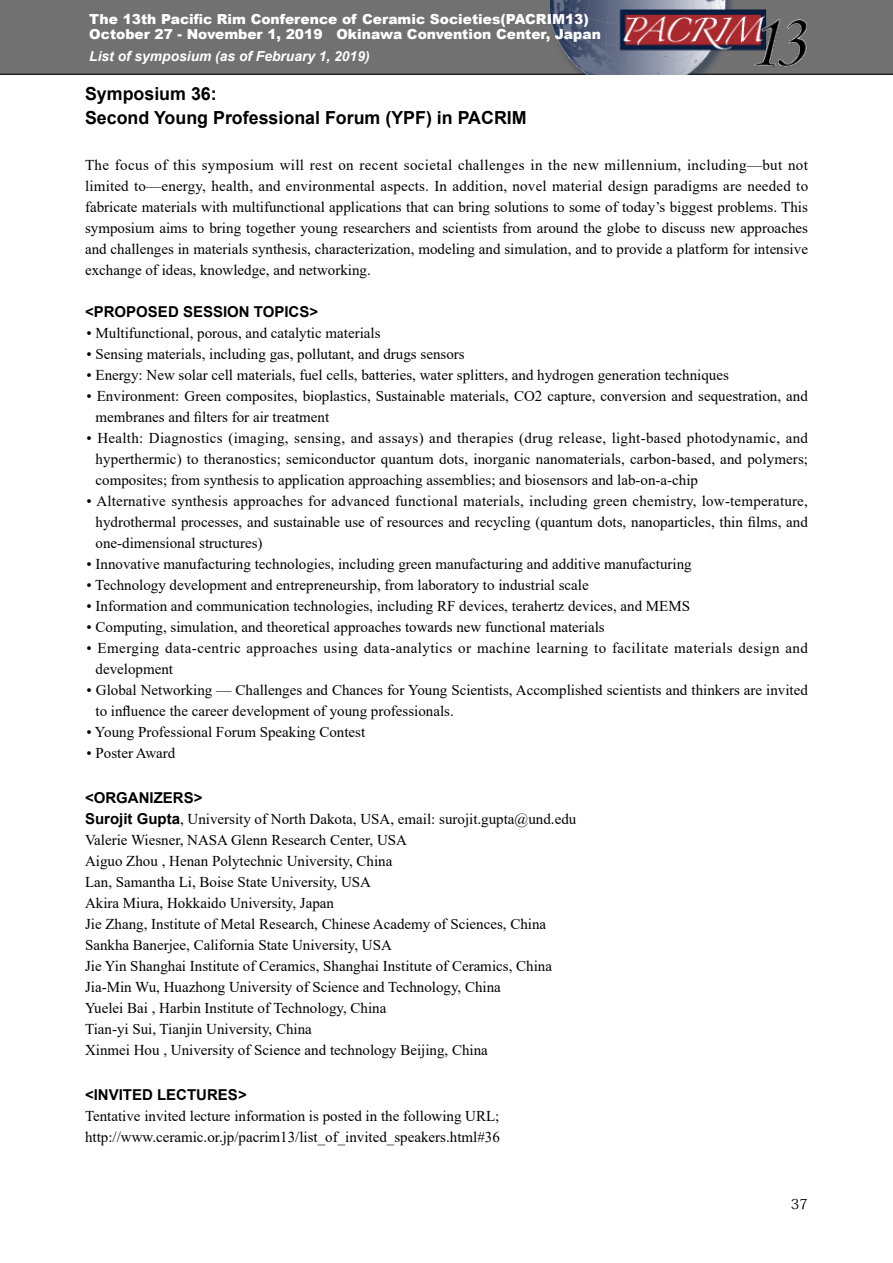
<style>
.page{position:relative;width:893px;height:1263px;background:#fff}
.page>*{position:absolute;margin:0;border:0;box-sizing:border-box;transform-origin:0 0}
.t1{font:700 18px/24px "Arial";color:#000}
.t2{font:15px/21px "Times New Roman";color:#000}
.t3{font:15px/21px "Times New Roman";letter-spacing:.03em;color:#000}
.t4{font:700 15px "Arial";color:#000}
.t5{font:900 13.8px/15px "Arial";color:#fff}
.t6{font:italic 700 13.8px "Arial";color:#fff}
.t7{font:13.8px "Koz Min Pr 6 N";color:#000}
.s1{font-family:"Arial";font-weight:700}
</style>
<div class="page">
<div style="left:0;top:0;width:893px;height:74px;background:#727171"></div>
<img style="left:550px;top:0;width:258px;height:74px">
<p class="t5" style="left:89px;top:11px;width:513px">The 13th Pacific Rim Conference of Ceramic Societies(PACRIM13)<br>October 27 - November 1, 2019 Okinawa Convention Center, Japan</p>
<p class="t6" style="left:89px;top:47px;width:282px">List of symposium (as of February 1, 2019)</p>
<p class="t1" style="left:85px;top:82px;width:443px">Symposium 36:<br>Second Young Professional Forum (YPF) in PACRIM</p>
<p class="t2" style="left:85px;top:154px;width:725px;text-align:justify">The focus of this symposium will rest on recent societal challenges in the new millennium, including—but not limited to—energy, health, and environmental aspects. In addition, novel material design paradigms are needed to fabricate materials with multifunctional applications that can bring solutions to some of today’s biggest problems. This symposium aims to bring together young researchers and scientists from around the globe to discuss new approaches and challenges in materials synthesis, characterization, modeling and simulation, and to provide a platform for intensive exchange of ideas, knowledge, and networking.</p>
<p class="t4" style="left:85px;top:301px;width:235px">&lt;PROPOSED SESSION TOPICS&gt;</p>
<p class="t2" style="left:87px;top:322px;width:295px">• Multifunctional, porous, and catalytic materials</p>
<p class="t2" style="left:87px;top:343px;width:380px">• Sensing materials, including gas, pollutant, and drugs sensors</p>
<p class="t2" style="left:87px;top:364px;width:644px">• Energy: New solar cell materials, fuel cells, batteries, water splitters, and hydrogen generation techniques</p>
<p class="t2" style="left:96px;top:385px;width:714px;text-indent:-9px">• Environment: Green composites, bioplastics, Sustainable materials, CO2 capture, conversion and sequestration, and membranes and filters for air treatment</p>
<p class="t2" style="left:96px;top:427px;width:714px;text-align:justify;text-indent:-9px">• Health: Diagnostics (imaging, sensing, and assays) and therapies (drug release, light-based photodynamic, and hyperthermic) to theranostics; semiconductor quantum dots, inorganic nanomaterials, carbon-based, and polymers; composites; from synthesis to application approaching assemblies; and biosensors and lab-on-a-chip</p>
<p class="t2" style="left:96px;top:490px;width:714px;text-align:justify;text-indent:-9px">• Alternative synthesis approaches for advanced functional materials, including green chemistry, low-temperature, hydrothermal processes, and sustainable use of resources and recycling (quantum dots, nanoparticles, thin films, and one-dimensional structures)</p>
<p class="t2" style="left:87px;top:553px;width:607px">• Innovative manufacturing technologies, including green manufacturing and additive manufacturing</p>
<p class="t2" style="left:87px;top:574px;width:504px">• Technology development and entrepreneurship, from laboratory to industrial scale</p>
<p class="t2" style="left:87px;top:595px;width:605px">• Information and communication technologies, including RF devices, terahertz devices, and MEMS</p>
<p class="t2" style="left:87px;top:616px;width:520px">• Computing, simulation, and theoretical approaches towards new functional materials</p>
<p class="t3" style="left:96px;top:637px;width:714px;text-indent:-9px">• Emerging data-centric approaches using data-analytics or machine learning to facilitate materials design and development</p>
<p class="t2" style="left:96px;top:679px;width:714px;text-indent:-9px">• Global Networking — Challenges and Chances for Young Scientists, Accomplished scientists and thinkers are invited to influence the career development of young professionals.</p>
<p class="t2" style="left:87px;top:721px;width:280px">• Young Professional Forum Speaking Contest</p>
<p class="t2" style="left:87px;top:742px;width:90px">• Poster Award</p>
<p class="t4" style="left:85px;top:787px;width:119px">&lt;ORGANIZERS&gt;</p>
<p class="t2" style="left:85px;top:808px;width:493px"><span class="s1">Surojit Gupta</span>, University of North Dakota, USA, email: surojit.gupta@und.edu Valerie Wiesner, NASA Glenn Research Center, USA<br>Aiguo Zhou , Henan Polytechnic University, China<br>Lan, Samantha Li, Boise State University, USA<br>Akira Miura, Hokkaido University, Japan<br>Jie Zhang, Institute of Metal Research, Chinese Academy of Sciences, China Sankha Banerjee, California State University, USA<br>Jie Yin Shanghai Institute of Ceramics, Shanghai Institute of Ceramics, China Jia-Min Wu, Huazhong University of Science and Technology, China<br>Yuelei Bai , Harbin Institute of Technology, China<br>Tian-yi Sui, Tianjin University, China<br>Xinmei Hou , University of Science and technology Beijing, China</p>
<p class="t4" style="left:85px;top:1084px;width:163px">&lt;INVITED LECTURES&gt;</p>
<p class="t2" style="left:85px;top:1105px;width:416px">Tentative invited lecture information is posted in the following URL; http://www.ceramic.or.jp/pacrim13/list_of_invited_speakers.html#36</p>
<p class="t7" style="left:791px;top:1196px;width:18px">37</p>
</div>
